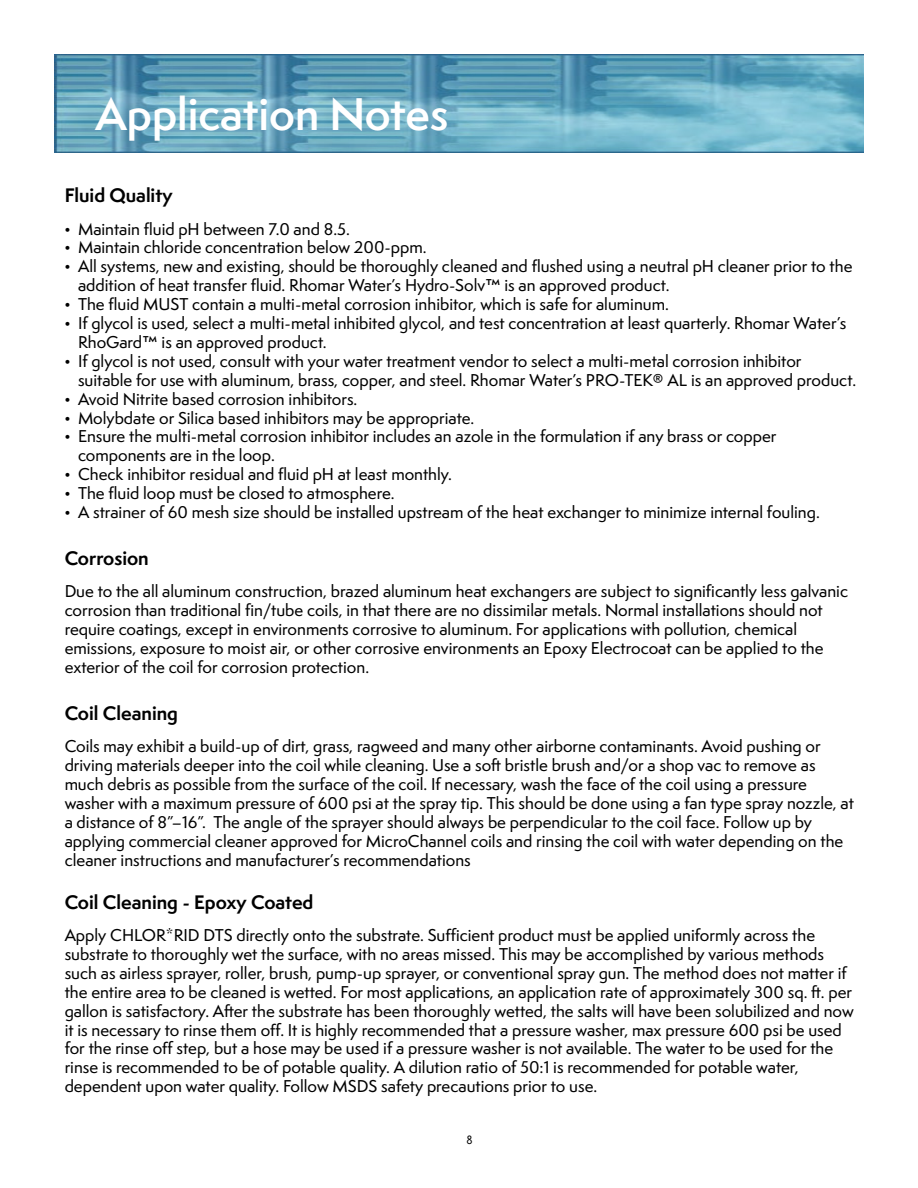
<style>
.page{position:relative;width:918px;height:1188px;background:#fff}
.page>*{position:absolute;margin:0;border:0;box-sizing:border-box;transform-origin:0 0}
.t1{font:600 42px "Semplicita Pro";color:#fff}
.t2{font:700 18px "Semplicita Pro";color:#000}
.t3{font:500 15.75px/18.9px "Semplicita Pro";color:#000}
.t4{font:12px "P22 Underground";color:#000}
.s1{font-family:"Times New Roman";font-weight:400}
</style>
<div class="page">
<img style="left:54px;top:54px;width:810px;height:99px">
<h1 class="t1" style="left:96px;top:84px;width:354px">Application Notes</h1>
<p class="t2" style="left:65px;top:182px;width:109px">Fluid Quality</p>
<p class="t3" style="left:65px;top:219px;width:287px"><span class="s1">•</span> Maintain fluid pH between 7.0 and 8.5.</p>
<p class="t3" style="left:65px;top:238px;width:363px"><span class="s1">•</span> Maintain chloride concentration below 200-ppm.</p>
<p class="t3" style="left:78px;top:257px;width:776px;text-indent:-13px"><span class="s1">•</span> All systems, new and existing, should be thoroughly cleaned and flushed using a neutral pH cleaner prior to the addition of heat transfer fluid. Rhomar Water’s Hydro-Solv™ is an approved product.</p>
<p class="t3" style="left:65px;top:295px;width:606px"><span class="s1">•</span> The fluid MUST contain a multi-metal corrosion inhibitor, which is safe for aluminum.</p>
<p class="t3" style="left:78px;top:314px;width:770px;text-indent:-13px"><span class="s1">•</span> If glycol is used, select a multi-metal inhibited glycol, and test concentration at least quarterly. Rhomar Water’s<br>RhoGard™ is an approved product.</p>
<p class="t3" style="left:78px;top:351px;width:780px;text-indent:-13px"><span class="s1">•</span> If glycol is not used, consult with your water treatment vendor to select a multi-metal corrosion inhibitor suitable for use with aluminum, brass, copper, and steel. Rhomar Water’s PRO-TEK® AL is an approved product.</p>
<p class="t3" style="left:65px;top:389px;width:294px"><span class="s1">•</span> Avoid Nitrite based corrosion inhibitors.</p>
<p class="t3" style="left:65px;top:408px;width:411px"><span class="s1">•</span> Molybdate or Silica based inhibitors may be appropriate.</p>
<p class="t3" style="left:78px;top:427px;width:700px;text-indent:-13px"><span class="s1">•</span> Ensure the multi-metal corrosion inhibitor includes an azole in the formulation if any brass or copper components are in the loop.</p>
<p class="t3" style="left:65px;top:465px;width:389px"><span class="s1">•</span> Check inhibitor residual and fluid pH at least monthly.</p>
<p class="t3" style="left:65px;top:484px;width:332px"><span class="s1">•</span> The fluid loop must be closed to atmosphere.</p>
<p class="t3" style="left:65px;top:503px;width:757px"><span class="s1">•</span> A strainer of 60 mesh size should be installed upstream of the heat exchanger to minimize internal fouling.</p>
<p class="t2" style="left:65px;top:545px;width:86px">Corrosion</p>
<p class="t3" style="left:65px;top:582px;width:785px">Due to the all aluminum construction, brazed aluminum heat exchangers are subject to significantly less galvanic corrosion than traditional fin/tube coils, in that there are no dissimilar metals. Normal installations should not require coatings, except in environments corrosive to aluminum. For applications with pollution, chemical emissions, exposure to moist air, or other corrosive environments an Epoxy Electrocoat can be applied to the exterior of the coil for corrosion protection.</p>
<p class="t2" style="left:65px;top:700px;width:115px">Coil Cleaning</p>
<p class="t3" style="left:65px;top:737px;width:791px">Coils may exhibit a build-up of dirt, grass, ragweed and many other airborne contaminants. Avoid pushing or driving materials deeper into the coil while cleaning. Use a soft bristle brush and/or a shop vac to remove as much debris as possible from the surface of the coil. If necessary, wash the face of the coil using a pressure washer with a maximum pressure of 600 psi at the spray tip. This should be done using a fan type spray nozzle, at a distance of 8”–16”. The angle of the sprayer should always be perpendicular to the coil face. Follow up by applying commercial cleaner approved for MicroChannel coils and rinsing the coil with water depending on the cleaner instructions and manufacturer’s recommendations</p>
<p class="t2" style="left:65px;top:888px;width:250px">Coil Cleaning - Epoxy Coated</p>
<p class="t3" style="left:65px;top:926px;width:791px">Apply CHLOR*RID DTS directly onto the substrate. Sufficient product must be applied uniformly across the substrate to thoroughly wet the surface, with no areas missed. This may be accomplished by various methods such as airless sprayer, roller, brush, pump-up sprayer, or conventional spray gun. The method does not matter if the entire area to be cleaned is wetted. For most applications, an application rate of approximately 300 sq. ft. per gallon is satisfactory. After the substrate has been thoroughly wetted, the salts will have been solubilized and now it is necessary to rinse them off. It is highly recommended that a pressure washer, max pressure 600 psi be used for the rinse off step, but a hose may be used if a pressure washer is not available. The water to be used for the rinse is recommended to be of potable quality. A dilution ratio of 50:1 is recommended for potable water, dependent upon water quality. Follow MSDS safety precautions prior to use.</p>
<p class="t4" style="left:467px;top:1133px;width:8px">8</p>
</div>
